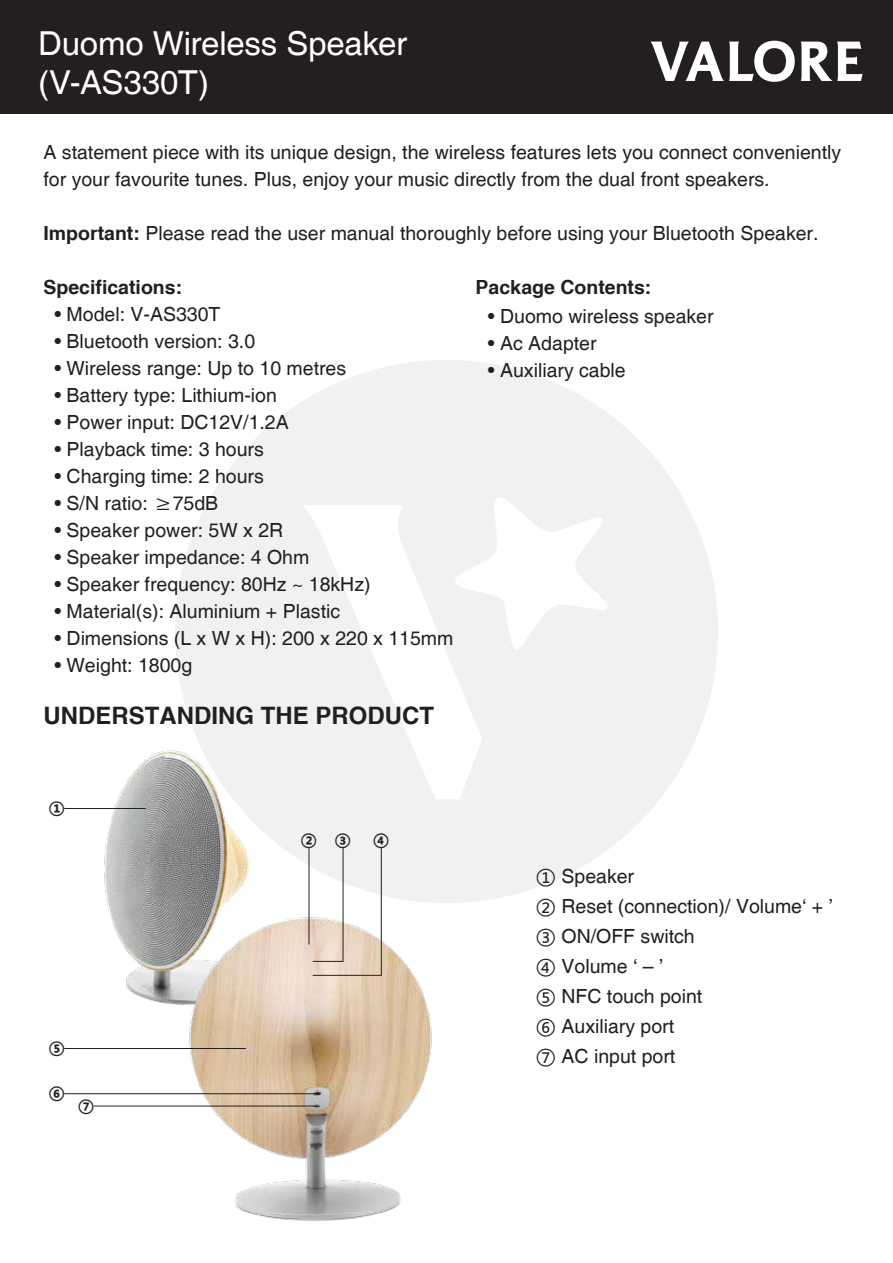
<style>
.page{position:relative;width:893px;height:1263px;background:#fff}
.page>*{position:absolute;margin:0;border:0;box-sizing:border-box;transform-origin:0 0}
.t1{font:33px/39.6px "Helvetica";letter-spacing:-.005em;color:#fff}
.t2{font:700 24px "Helvetica cyr";color:#231f20}
.t3{font:19.5px/30px "Helvetica";color:#231f20}
.t4{font:700 19.5px "Helvetica cyr";color:#231f20}
.t5{font:700 15.6px "Microsoft Ya Hei";color:#231f20}
.s1{font-family:"Helvetica cyr";font-weight:700}
.s2{font-family:"Microsoft Ya Hei"}
</style>
<div class="page">
<svg style="left:175px;top:360px;width:543px;height:543px;fill:#f1f1f2"></svg>
<div style="left:0;top:0;width:893px;height:113px;background:#231f20"></div>
<svg style="left:650px;top:41px;width:145px;height:41px"></svg>
<svg style="left:801px;top:42px;width:62px;height:39px"></svg>
<img style="left:104px;top:745px;width:157px;height:260px">
<img style="left:182px;top:908px;width:250px;height:313px">
<hr style="left:309px;top:848px;width:1px;height:96px;background:#231f20">
<svg style="left:312px;top:847px;width:70px;height:129px"></svg>
<hr style="left:64px;top:1048px;width:182px;height:1px;background:#231f20">
<hr style="left:64px;top:1093px;width:251px;height:1px;background:#231f20">
<hr style="left:94px;top:1106px;width:222px;height:1px;background:#231f20">
<hr style="left:64px;top:808px;width:81px;height:1px;background:#231f20">
<h1 class="t1" style="left:38px;top:24px;width:370px">Duomo Wireless Speaker (V-AS330T)</h1>
<p class="t3" style="left:43px;top:139px;width:799px;line-height:27px">A statement piece with its unique design, the wireless features lets you connect conveniently for your favourite tunes. Plus, enjoy your music directly from the dual front speakers.</p>
<p class="t3" style="left:43px;top:219px;width:776px"><span class="s1">Important:</span> Please read the user manual thoroughly before using your Bluetooth Speaker.</p>
<p class="t4" style="left:43px;top:276px;width:140px">Specifications:</p>
<p class="t4" style="left:475px;top:276px;width:177px">Package Contents:</p>
<p class="t3" style="left:54px;top:300px;width:168px">• Model: V-AS330T</p>
<p class="t3" style="left:54px;top:327px;width:202px">• Bluetooth version: 3.0</p>
<p class="t3" style="left:54px;top:354px;width:293px">• Wireless range: Up to 10 metres</p>
<p class="t3" style="left:54px;top:381px;width:224px">• Battery type: Lithium-ion</p>
<p class="t3" style="left:54px;top:408px;width:236px">• Power input: DC12V/1.2A</p>
<p class="t3" style="left:54px;top:435px;width:211px">• Playback time: 3 hours</p>
<p class="t3" style="left:54px;top:462px;width:211px">• Charging time: 2 hours</p>
<p class="t3" style="left:54px;top:489px;width:165px">• S/N ratio: ≥75dB</p>
<p class="t3" style="left:54px;top:516px;width:230px">• Speaker power: 5W x 2R</p>
<p class="t3" style="left:54px;top:543px;width:257px">• Speaker impedance: 4 Ohm</p>
<p class="t3" style="left:54px;top:570px;width:318px">• Speaker frequency: 80Hz ~ 18kHz)</p>
<p class="t3" style="left:54px;top:597px;width:287px">• Material(s): Aluminium + Plastic</p>
<p class="t3" style="left:54px;top:624px;width:401px">• Dimensions (L x W x H): 200 x 220 x 115mm</p>
<p class="t3" style="left:54px;top:651px;width:139px">• Weight: 1800g</p>
<p class="t2" style="left:43px;top:702px;width:392px">UNDERSTANDING THE PRODUCT</p>
<p class="t3" style="left:488px;top:301px;width:227px">• Duomo wireless speaker</p>
<p class="t3" style="left:488px;top:328px;width:110px">• Ac Adapter</p>
<p class="t3" style="left:488px;top:355px;width:139px">• Auxiliary cable</p>
<p class="t5" style="left:49px;top:797px;width:17px">①</p>
<p class="t5" style="left:49px;top:1037px;width:17px">⑤</p>
<p class="t5" style="left:49px;top:1082px;width:17px">⑥</p>
<p class="t5" style="left:79px;top:1094px;width:17px">⑦</p>
<p class="t5" style="left:301px;top:829px;width:51px">② ③</p>
<p class="t5" style="left:373px;top:829px;width:17px">④</p>
<p class="t3" style="left:536px;top:862px;width:298px"><span class="s2">①</span> Speaker<br><span class="s2">②</span> Reset (connection)/ Volume‘ + ’<br><span class="s2">③</span> ON/OFF switch<br><span class="s2">④</span> Volume ‘ – ’<br><span class="s2">⑤</span> NFC touch point<br><span class="s2">⑥</span> Auxiliary port<br><span class="s2">⑦</span> AC input port</p>
</div>
